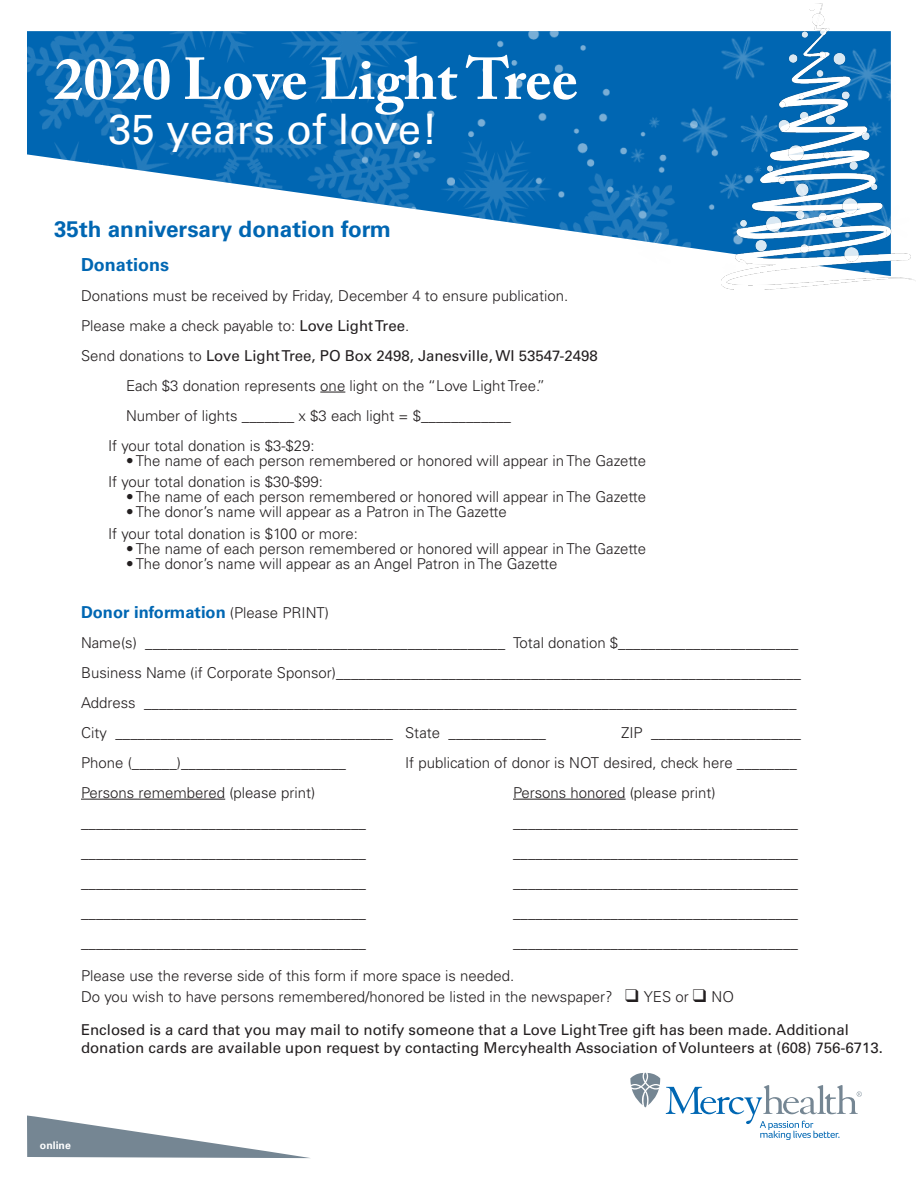
<style>
.page{position:relative;width:918px;height:1188px;background:#fff}
.page>*{position:absolute;margin:0;border:0;box-sizing:border-box;transform-origin:0 0}
.t1{font:700 58.5px "Adobe Caslon Pro";color:#fff}
.t2{font:42px "Univers LT Std";color:#fff}
.t3{font:700 22.5px "Univers LT Std";color:#0066b2}
.t4{font:700 18px "Univers LT Std";color:#0067b3}
.t5{font:700 16.5px "Univers LT Std";color:#0067b3}
.t6{font:300 15px/21.6px "Univers LT Std";color:#231f20}
.t7{font:15px/18px "Univers LT Std";color:#231f20}
.t8{font:700 10.5px "Univers LT Std";color:#fff}
.s1{font-weight:400}
.s2{font-weight:300}
.s3{font-weight:300;font-size:15px;color:#231f20}
</style>
<div class="page">
<svg style="left:27px;top:1116px;width:283px;height:42px"></svg>
<svg style="left:630px;top:1073px;width:30px;height:34px"></svg>
<svg style="left:666px;top:1085px;width:196px;height:55px"></svg>
<svg style="left:320px;top:392px;width:25px;height:1px"></svg>
<hr style="left:81px;top:799px;width:144px;height:1px;background:#231f20">
<hr style="left:513px;top:799px;width:113px;height:1px;background:#231f20">
<img style="left:27px;top:31px;width:599px;height:202px">
<img style="left:626px;top:3px;width:290px;height:287px">
<img style="left:709px;top:72px;width:32px;height:152px">
<img style="left:582px;top:94px;width:158px;height:176px">
<img style="left:887px;top:67px;width:29px;height:177px">
<img style="left:741px;top:10px;width:146px;height:255px">
<p class="t1" style="left:54px;top:44px;width:525px">2020 Love Light Tree</p>
<p class="t2" style="left:108px;top:104px;width:331px">35 years of love!</p>
<p class="t3" style="left:54px;top:216px;width:339px">35th anniversary donation form</p>
<p class="t4" style="left:81px;top:253px;width:90px">Donations</p>
<p class="t6" style="left:81px;top:284px;width:489px">Donations must be received by Friday, December 4 to ensure publication.</p>
<p class="t6" style="left:81px;top:314px;width:330px">Please make a check payable to: <span class="s1">Love Light Tree</span>.</p>
<p class="t7" style="left:81px;top:346px;width:518px"><span class="s2">Send donations to</span> Love Light Tree, PO Box 2498, Janesville, WI 53547-2498</p>
<p class="t6" style="left:126px;top:374px;width:421px">Each $3 donation represents one light on the “Love Light Tree.”</p>
<p class="t6" style="left:126px;top:404px;width:387px">Number of lights _______ x $3 each light = $____________</p>
<p class="t6" style="left:108px;top:434px;width:208px">If your total donation is $3-$29:</p>
<p class="t6" style="left:126px;top:449px;width:522px">• The name of each person remembered or honored will appear in The Gazette</p>
<p class="t6" style="left:108px;top:471px;width:217px">If your total donation is $30-$99:</p>
<p class="t6" style="left:126px;top:486px;width:522px">• The name of each person remembered or honored will appear in The Gazette</p>
<p class="t6" style="left:126px;top:501px;width:382px">• The donor’s name will appear as a Patron in The Gazette</p>
<p class="t6" style="left:108px;top:523px;width:252px">If your total donation is $100 or more:</p>
<p class="t6" style="left:126px;top:538px;width:522px">• The name of each person remembered or honored will appear in The Gazette</p>
<p class="t6" style="left:126px;top:553px;width:433px">• The donor’s name will appear as an Angel Patron in The Gazette</p>
<p class="t5" style="left:81px;top:602px;width:250px">Donor information <span class="s3">(Please PRINT)</span></p>
<p class="t6" style="left:81px;top:632px;width:719px">Name(s) ________________________________________________ Total donation $________________________</p>
<p class="t6" style="left:81px;top:662px;width:722px">Business Name (if Corporate Sponsor)______________________________________________________________</p>
<p class="t6" style="left:81px;top:692px;width:717px">Address _______________________________________________________________________________________</p>
<p class="t6" style="left:81px;top:722px;width:467px">City _____________________________________ State _____________</p>
<p class="t6" style="left:621px;top:722px;width:182px">ZIP ____________________</p>
<p class="t6" style="left:81px;top:752px;width:267px">Phone (______)______________________</p>
<p class="t6" style="left:405px;top:752px;width:393px">If publication of donor is NOT desired, check here ________</p>
<p class="t6" style="left:81px;top:782px;width:236px">Persons remembered (please print)</p>
<p class="t6" style="left:513px;top:782px;width:204px">Persons honored (please print)</p>
<p class="t6" style="left:81px;top:812px;width:286px">______________________________________</p>
<p class="t6" style="left:513px;top:812px;width:286px">______________________________________</p>
<p class="t6" style="left:81px;top:842px;width:286px">______________________________________</p>
<p class="t6" style="left:513px;top:842px;width:286px">______________________________________</p>
<p class="t6" style="left:81px;top:872px;width:286px">______________________________________</p>
<p class="t6" style="left:513px;top:872px;width:286px">______________________________________</p>
<p class="t6" style="left:81px;top:902px;width:286px">______________________________________</p>
<p class="t6" style="left:513px;top:902px;width:286px">______________________________________</p>
<p class="t6" style="left:81px;top:932px;width:286px">______________________________________</p>
<p class="t6" style="left:513px;top:932px;width:286px">______________________________________</p>
<p class="t6" style="left:81px;top:965px;width:655px">Please use the reverse side of this form if more space is needed.<br>Do you wish to have persons remembered/honored be listed in the newspaper? ❑ YES or ❑ NO</p>
<p class="t7" style="left:81px;top:1021px;width:803px">Enclosed is a card that you may mail to notify someone that a Love Light Tree gift has been made. Additional donation cards are available upon request by contacting Mercyhealth Association of Volunteers at (608) 756-6713.</p>
<p class="t8" style="left:40px;top:1139px;width:32px">online</p>
</div>
